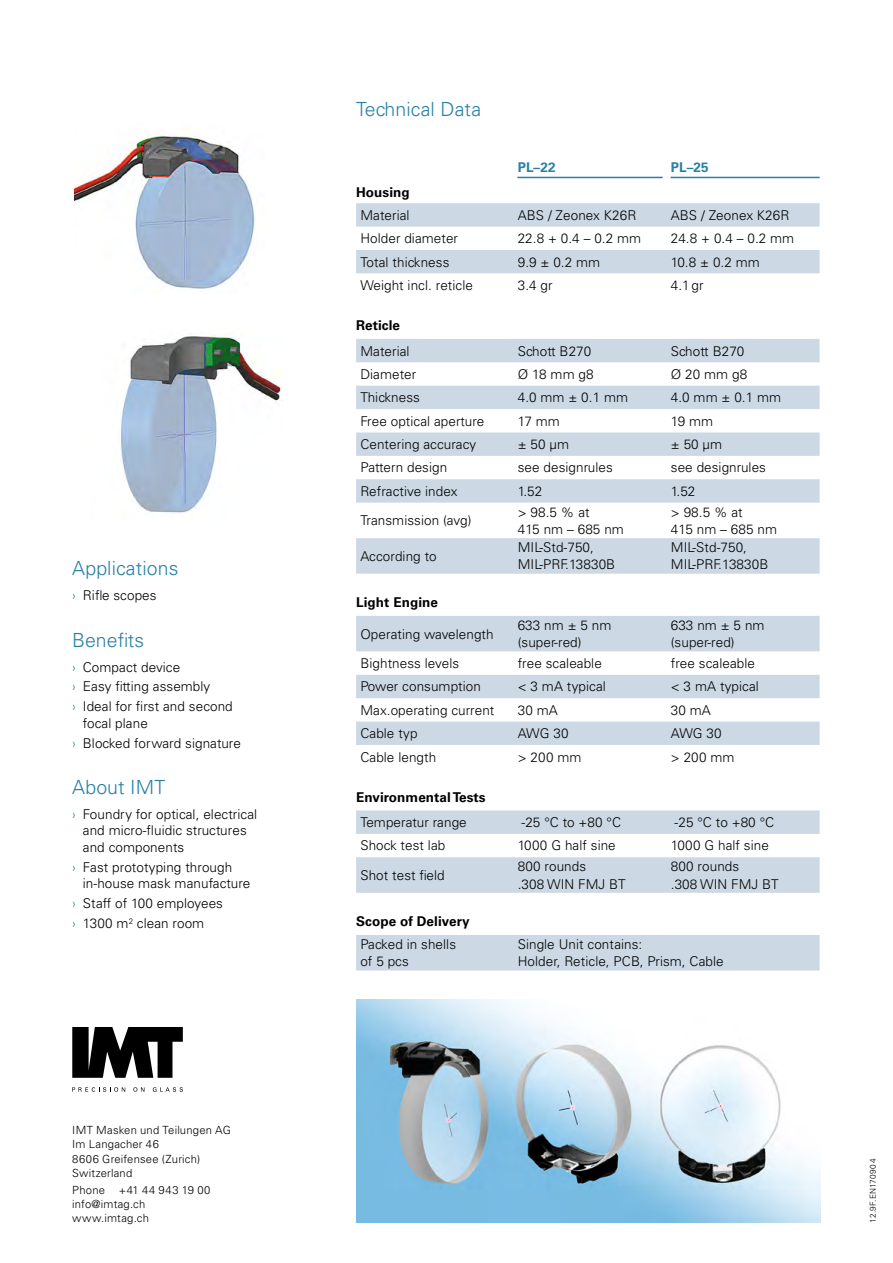
<style>
.page{position:relative;width:893px;height:1263px;background:#fff}
.page>*{position:absolute;margin:0;border:0;box-sizing:border-box;transform-origin:0 0}
.t1{font:300 19.5px "Univers LT Std";letter-spacing:.005em;color:#2881a5}
.t2{font:300 13.5px/17.2px "Univers LT Std";letter-spacing:.005em;color:#000}
.t3{font:700 13.5px "Univers LT Std";letter-spacing:.005em;color:#000}
.t4{font:700 13.5px "Univers LT Std";letter-spacing:.005em;color:#2881a5}
.t5{font:300 11.25px/14.2px "Univers LT Std";letter-spacing:.015em;color:#000}
.t6{font:300 8.25px "Univers LT Std";letter-spacing:.025em;color:#000}
.s1{color:#2881a5}
</style>
<div class="page">
<img style="left:356px;top:999px;width:465px;height:223px">
<svg style="left:72px;top:1027px;width:111px;height:51px"></svg>
<svg style="left:72px;top:1087px;width:53px;height:5px"></svg>
<svg style="left:133px;top:1087px;width:11px;height:5px"></svg>
<svg style="left:153px;top:1087px;width:30px;height:5px"></svg>
<hr style="left:517px;top:177px;width:146px;height:1px;background:#2881a5">
<hr style="left:670px;top:177px;width:150px;height:1px;background:#2881a5">
<svg style="left:356px;top:203px;width:464px;height:70px"></svg>
<svg style="left:356px;top:339px;width:464px;height:235px;fill:#ccd9e4"></svg>
<svg style="left:356px;top:616px;width:464px;height:129px;fill:#ccd9e4"></svg>
<svg style="left:356px;top:810px;width:464px;height:83px"></svg>
<div style="left:356px;top:935px;width:464px;height:35px;background:#ccd9e4"></div>
<img style="left:120px;top:335px;width:164px;height:184px">
<img style="left:74px;top:128px;width:181px;height:161px">
<h1 class="t1" style="left:72px;top:557px;width:108px">Applications</h1>
<p class="t2" style="left:72px;top:587px;width:86px"><span class="s1">›</span> Rifle scopes</p>
<h1 class="t1" style="left:72px;top:628px;width:73px">Benefits</h1>
<p class="t2" style="left:72px;top:657px;width:162px;line-height:20px"><span class="s1">›</span> Compact device<br><span class="s1">›</span> Easy fitting assembly<br><span class="s1">›</span> Ideal for first and second</p>
<p class="t2" style="left:72px;top:713px;width:170px;line-height:20px;text-indent:11px">focal plane<br><span class="s1">›</span> Blocked forward signature</p>
<h1 class="t1" style="left:72px;top:775px;width:94px">About IMT</h1>
<p class="t2" style="left:83px;top:806px;width:176px;line-height:16.5px;text-indent:-11px"><span class="s1">›</span> Foundry for optical, electrical and micro-fluidic structures and components</p>
<p class="t2" style="left:83px;top:859px;width:169px;line-height:16.5px;text-indent:-11px"><span class="s1">›</span> Fast prototyping through in-house mask manufacture</p>
<p class="t2" style="left:72px;top:893px;width:152px;line-height:20px"><span class="s1">›</span> Staff of 100 employees <span class="s1">›</span> 1300 m<sup>2</sup> clean room</p>
<p class="t5" style="left:72px;top:1123px;width:160px">IMT Masken und Teilungen AG<br>Im Langacher 46<br>8606 Greifensee (Zurich)<br>Switzerland</p>
<p class="t5" style="left:72px;top:1182px;width:140px">Phone +41 44 943 19 00 info@imtag.ch www.imtag.ch</p>
<h1 class="t1" style="left:356px;top:98px;width:127px">Technical Data</h1>
<p class="t4" style="left:518px;top:159px;width:39px">PL–22</p>
<p class="t4" style="left:671px;top:159px;width:39px">PL–25</p>
<p class="t3" style="left:356px;top:185px;width:55px">Housing</p>
<p class="t2" style="left:360px;top:206px;width:51px">Material</p>
<p class="t2" style="left:518px;top:206px;width:120px">ABS / Zeonex K26R</p>
<p class="t2" style="left:671px;top:206px;width:120px">ABS / Zeonex K26R</p>
<p class="t2" style="left:360px;top:230px;width:99px">Holder diameter</p>
<p class="t2" style="left:518px;top:230px;width:125px">22.8 + 0.4 – 0.2 mm</p>
<p class="t2" style="left:671px;top:230px;width:125px">24.8 + 0.4 – 0.2 mm</p>
<p class="t2" style="left:360px;top:253px;width:91px">Total thickness</p>
<p class="t2" style="left:518px;top:253px;width:84px">9.9 ± 0.2 mm</p>
<p class="t2" style="left:671px;top:253px;width:91px">10.8 ± 0.2 mm</p>
<p class="t2" style="left:360px;top:277px;width:114px">Weight incl. reticle</p>
<p class="t2" style="left:518px;top:277px;width:36px">3.4 gr</p>
<p class="t2" style="left:671px;top:277px;width:34px">4.1gr</p>
<p class="t3" style="left:356px;top:318px;width:45px">Reticle</p>
<p class="t2" style="left:360px;top:342px;width:51px">Material</p>
<p class="t2" style="left:518px;top:342px;width:75px">Schott B270</p>
<p class="t2" style="left:671px;top:342px;width:75px">Schott B270</p>
<p class="t2" style="left:360px;top:365px;width:57px">Diameter</p>
<p class="t2" style="left:518px;top:365px;width:77px">Ø 18 mm g8</p>
<p class="t2" style="left:671px;top:365px;width:78px">Ø 20 mm g8</p>
<p class="t2" style="left:360px;top:389px;width:61px">Thickness</p>
<p class="t2" style="left:518px;top:389px;width:112px">4.0 mm ± 0.1 mm</p>
<p class="t2" style="left:671px;top:389px;width:112px">4.0 mm ± 0.1 mm</p>
<p class="t2" style="left:360px;top:412px;width:126px">Free optical aperture</p>
<p class="t2" style="left:518px;top:412px;width:44px">17 mm</p>
<p class="t2" style="left:671px;top:412px;width:44px">19 mm</p>
<p class="t2" style="left:360px;top:436px;width:117px">Centering accuracy</p>
<p class="t2" style="left:518px;top:436px;width:53px">± 50 µm</p>
<p class="t2" style="left:671px;top:436px;width:53px">± 50 µm</p>
<p class="t2" style="left:360px;top:459px;width:88px">Pattern design</p>
<p class="t2" style="left:518px;top:459px;width:97px">see designrules</p>
<p class="t2" style="left:671px;top:459px;width:97px">see designrules</p>
<p class="t2" style="left:360px;top:482px;width:98px">Refractive index</p>
<p class="t2" style="left:518px;top:482px;width:26px">1.52</p>
<p class="t2" style="left:671px;top:482px;width:26px">1.52</p>
<p class="t2" style="left:360px;top:512px;width:113px">Transmission (avg)</p>
<p class="t2" style="left:518px;top:503px;width:108px">&gt; 98.5 % at<br>415 nm – 685 nm</p>
<p class="t2" style="left:671px;top:503px;width:108px">&gt; 98.5 % at<br>415 nm – 685 nm</p>
<p class="t2" style="left:360px;top:547px;width:78px">According to</p>
<p class="t2" style="left:518px;top:539px;width:99px">MIL-Std-750,<br>MIL-PRF.13830B</p>
<p class="t2" style="left:671px;top:539px;width:99px">MIL-Std-750,<br>MIL-PRF.13830B</p>
<p class="t3" style="left:356px;top:595px;width:83px">Light Engine</p>
<p class="t2" style="left:360px;top:625px;width:135px">Operating wavelength</p>
<p class="t2" style="left:518px;top:616px;width:95px">633 nm ± 5 nm (super-red)</p>
<p class="t2" style="left:671px;top:616px;width:95px">633 nm ± 5 nm (super-red)</p>
<p class="t2" style="left:360px;top:655px;width:100px">Bightness levels</p>
<p class="t2" style="left:518px;top:655px;width:86px">free scaleable</p>
<p class="t2" style="left:671px;top:655px;width:86px">free scaleable</p>
<p class="t2" style="left:360px;top:678px;width:122px">Power consumption</p>
<p class="t2" style="left:518px;top:678px;width:90px">&lt; 3 mA typical</p>
<p class="t2" style="left:671px;top:678px;width:90px">&lt; 3 mA typical</p>
<p class="t2" style="left:360px;top:701px;width:135px">Max.operating current</p>
<p class="t2" style="left:518px;top:701px;width:42px">30 mA</p>
<p class="t2" style="left:671px;top:701px;width:42px">30 mA</p>
<p class="t2" style="left:360px;top:725px;width:59px">Cable typ</p>
<p class="t2" style="left:518px;top:725px;width:52px">AWG 30</p>
<p class="t2" style="left:671px;top:725px;width:52px">AWG 30</p>
<p class="t2" style="left:360px;top:748px;width:77px">Cable length</p>
<p class="t2" style="left:518px;top:748px;width:65px">&gt; 200 mm</p>
<p class="t2" style="left:671px;top:748px;width:65px">&gt; 200 mm</p>
<p class="t3" style="left:356px;top:789px;width:131px">Environmental Tests</p>
<p class="t2" style="left:360px;top:814px;width:108px">Temperatur range</p>
<p class="t2" style="left:522px;top:814px;width:101px">-25 °C to +80 °C</p>
<p class="t2" style="left:675px;top:814px;width:101px">-25 °C to +80 °C</p>
<p class="t2" style="left:360px;top:837px;width:86px">Shock test lab</p>
<p class="t2" style="left:518px;top:837px;width:100px">1000 G half sine</p>
<p class="t2" style="left:671px;top:837px;width:100px">1000 G half sine</p>
<p class="t2" style="left:360px;top:866px;width:86px">Shot test field</p>
<p class="t2" style="left:518px;top:858px;width:109px">800 rounds<br>.308 WIN FMJ BT</p>
<p class="t2" style="left:671px;top:858px;width:109px">800 rounds<br>.308 WIN FMJ BT</p>
<p class="t3" style="left:356px;top:914px;width:115px">Scope of Delivery</p>
<p class="t2" style="left:360px;top:935px;width:97px">Packed in shells of 5 pcs</p>
<p class="t2" style="left:518px;top:935px;width:207px">Single Unit contains:<br>Holder, Reticle, PCB, Prism, Cable</p>
<p class="t6" style="left:868px;top:1222px;width:65px;rotate:-90deg">12.9F.EN170904</p>
</div>
